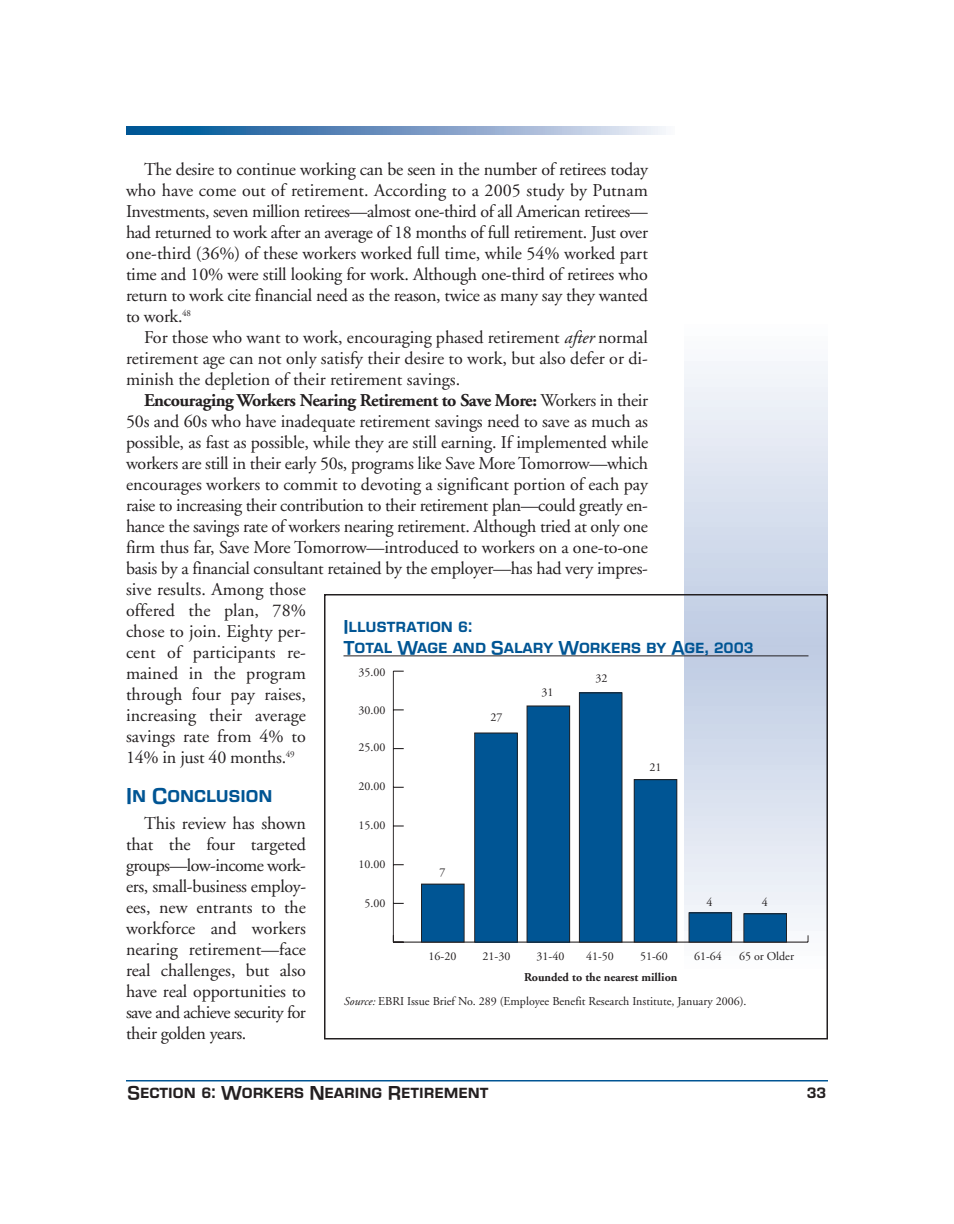
<style>
.page{position:relative;width:954px;height:1224px;background:#fff}
.page>*{position:absolute;margin:0;border:0;box-sizing:border-box;transform-origin:0 0}
.t1{font:700 21px "Eurostile DCD";color:#005594}
.t2{font:18px/21px "Adobe Garamond";letter-spacing:-.01em;color:#231f20;text-align:justify}
.t3{font:700 18px/21px "Eurostile DCD";color:#005594}
.t4{font:700 18px "Eurostile DCD";color:#231f20}
.t5{font:12px "Adobe Garamond";color:#231f20}
.t6{font:700 12px "Adobe Garamond";color:#231f20}
.s1{font-style:italic}
.s2{font-weight:700}
</style>
<div class="page">
<svg style="left:126px;top:126px;width:540px;height:9px;background:#6e97c1"></svg>
<hr style="left:126px;top:1080px;width:702px;height:2px;background:#005594">
<svg style="left:684px;top:361px;width:144px;height:582px;background:#d8e0ed"></svg>
<hr style="left:344px;top:656px;width:464px;height:1px;background:#231f20">
<div style="left:324px;top:594px;width:504px;height:446px;border:2px solid #231f20"></div>
<hr style="left:393px;top:942px;width:415px;height:1px;background:#231f20">
<hr style="left:393px;top:671px;width:1px;height:271px;background:#231f20">
<div style="left:744px;top:914px;width:43px;height:28px;background:#005594"></div>
<div style="left:689px;top:913px;width:43px;height:29px;background:#005594"></div>
<div style="left:689px;top:913px;width:43px;height:29px;border:1px solid #231f20"></div>
<div style="left:634px;top:780px;width:43px;height:162px;background:#005594"></div>
<div style="left:634px;top:779px;width:43px;height:163px;border:1px solid #231f20"></div>
<div style="left:579px;top:693px;width:43px;height:249px;background:#005594"></div>
<div style="left:579px;top:693px;width:43px;height:249px;border:1px solid #231f20"></div>
<div style="left:527px;top:706px;width:43px;height:236px;background:#005594"></div>
<div style="left:527px;top:706px;width:43px;height:236px;border:1px solid #231f20"></div>
<div style="left:475px;top:733px;width:42px;height:209px;background:#005594"></div>
<div style="left:474px;top:733px;width:44px;height:209px;border:1px solid #231f20"></div>
<div style="left:421px;top:884px;width:43px;height:58px;background:#005594"></div>
<div style="left:421px;top:884px;width:43px;height:58px;border:1px solid #231f20"></div>
<p class="t2" style="left:126px;top:160px;width:524px;text-indent:18px">The desire to continue working can be seen in the number of retirees today who have come out of retirement. According to a 2005 study by Putnam Investments, seven million retirees—almost one-third of all American retirees— had returned to work after an average of 18 months of full retirement. Just over one-third (36%) of these workers worked full time, while 54% worked part time and 10% were still looking for work. Although one-third of retirees who return to work cite financial need as the reason, twice as many say they wanted to work.<sup>48</sup></p>
<p class="t2" style="left:126px;top:328px;width:524px;text-indent:18px">For those who want to work, encouraging phased retirement <span class="s1">after</span> normal retirement age can not only satisfy their desire to work, but also defer or di&shy;minish the depletion of their retirement savings.</p>
<p class="t2" style="left:126px;top:391px;width:524px;text-align:left;text-indent:18px"><span class="s2">Encouraging Workers Nearing Retirement to Save More:</span> Workers in their 50s and 60s who have inadequate retirement savings need to save as much as possible, as fast as possible, while they are still earning. If implemented while workers are still in their early 50s, programs like Save More Tomorrow—which encourages workers to commit to devoting a significant portion of each pay raise to increasing their contribution to their retirement plan—could greatly en&shy;hance the savings rate of workers nearing retirement. Although tried at only one firm thus far, Save More Tomorrow—introduced to workers on a one-to-one basis by a financial consultant retained by the employer—has had very impres&shy;sive results. Among those<br>offered the plan, 78%<br>chose to join. Eighty per-<br>cent of participants re-<br>mained in the program<br>through four pay raises,<br>increasing their average<br>savings rate from 4% to<br>14% in just 40 months.<sup>49</sup></p>
<p class="t1" style="left:126px;top:782px;width:148px">In Conclusion</p>
<p class="t2" style="left:126px;top:814px;width:182px;text-indent:18px">This review has shown that the four targeted groups—low-income work&shy;ers, small-business employ&shy;ees, new entrants to the workforce and workers nearing retirement—face real challenges, but also have real opportunities to save and achieve security for their golden years.</p>
<p class="t3" style="left:343px;top:615px;width:412px">Illustration 6:<br>Total Wage and Salary Workers by Age, 2003</p>
<p class="t5" style="left:358px;top:668px;width:28px">35.00</p>
<p class="t5" style="left:358px;top:705px;width:28px">30.00</p>
<p class="t5" style="left:358px;top:743px;width:28px">25.00</p>
<p class="t5" style="left:358px;top:782px;width:28px">20.00</p>
<p class="t5" style="left:358px;top:821px;width:28px">15.00</p>
<p class="t5" style="left:358px;top:860px;width:28px">10.00</p>
<p class="t5" style="left:364px;top:899px;width:22px">5.00</p>
<p class="t5" style="left:595px;top:674px;width:13px">32</p>
<p class="t5" style="left:541px;top:687px;width:13px">31</p>
<p class="t5" style="left:490px;top:713px;width:13px">27</p>
<p class="t5" style="left:649px;top:762px;width:13px">21</p>
<p class="t5" style="left:439px;top:867px;width:7px">7</p>
<p class="t5" style="left:706px;top:897px;width:7px">4</p>
<p class="t5" style="left:762px;top:897px;width:7px">4</p>
<p class="t5" style="left:429px;top:951px;width:29px">16-20</p>
<p class="t5" style="left:483px;top:951px;width:29px">21-30</p>
<p class="t5" style="left:537px;top:951px;width:29px">31-40</p>
<p class="t5" style="left:586px;top:951px;width:29px">41-50</p>
<p class="t5" style="left:640px;top:951px;width:29px">51-60</p>
<p class="t5" style="left:694px;top:951px;width:29px">61-64</p>
<p class="t5" style="left:739px;top:951px;width:57px">65 or Older</p>
<p class="t6" style="left:524px;top:972px;width:155px">Rounded to the nearest million</p>
<p class="t5" style="left:344px;top:996px;width:405px"><span class="s1">Source:</span> EBRI Issue Brief No. 289 (Employee Benefit Research Institute, January 2006).</p>
<p class="t4" style="left:128px;top:1081px;width:363px">Section 6: Workers Nearing Retirement</p>
<p class="t4" style="left:807px;top:1081px;width:21px">33</p>
</div>
